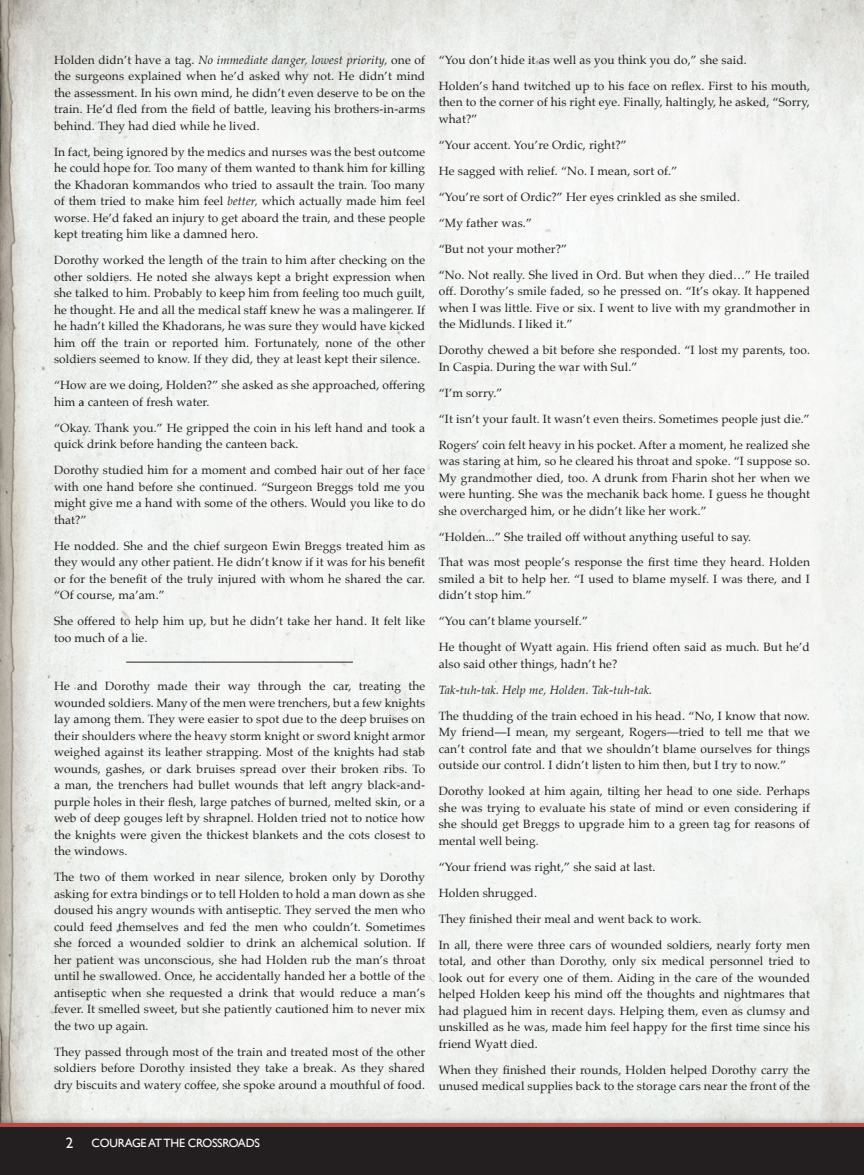
<style>
.page{position:relative;width:864px;height:1175px;background:#fff}
.page>*{position:absolute;margin:0;border:0;box-sizing:border-box;transform-origin:0 0}
.Body_Copy{font:12px/16.5px "Palatino";letter-spacing:.01em;color:#231f20;text-align:justify}
.Body_Copy-2{font:italic 12px "Palatino";letter-spacing:.01em;color:#231f20}
.t1{font:12px "Gill Sans";letter-spacing:-.02em;color:#fff}
.s1{font-style:italic}
.s2{font-size:15px}
</style>
<div class="page">
<img style="left:0;top:0;width:864px;height:1116px">
<hr style="left:126px;top:661px;width:227px;height:1px;background:#231f20">
<div style="left:0;top:1116px;width:864px;height:58px;background:#231f20;opacity:.5"></div>
<div style="left:0;top:1124px;width:864px;height:50px;background:#231f20"></div>
<svg style="left:0;top:1122px;width:864px;height:4px;background:#bb6c65"></svg>
<p class="Body_Copy" style="left:54px;top:51px;width:373px">Holden didn’t have a tag. <span class="s1">No immediate danger, lowest priority,</span> one of the surgeons explained when he’d asked why not. He didn’t mind the assessment. In his own mind, he didn’t even deserve to be on the train. He’d fled from the field of battle, leaving his brothers-in-arms behind. They had died while he lived.</p>
<p class="Body_Copy" style="left:54px;top:143px;width:373px">In fact, being ignored by the medics and nurses was the best outcome he could hope for. Too many of them wanted to thank him for killing the Khadoran kommandos who tried to assault the train. Too many of them tried to make him feel <span class="s1">better,</span> which actually made him feel worse. He’d faked an injury to get aboard the train, and these people kept treating him like a damned hero.</p>
<p class="Body_Copy" style="left:54px;top:252px;width:373px">Dorothy worked the length of the train to him after checking on the other soldiers. He noted she always kept a bright expression when she talked to him. Probably to keep him from feeling too much guilt, he thought. He and all the medical staff knew he was a malingerer. If he hadn’t killed the Khadorans, he was sure they would have kicked him off the train or reported him. Fortunately, none of the other soldiers seemed to know. If they did, they at least kept their silence.</p>
<p class="Body_Copy" style="left:54px;top:377px;width:373px">“How are we doing, Holden?” she asked as she approached, offering him a canteen of fresh water.</p>
<p class="Body_Copy" style="left:54px;top:419px;width:373px">“Okay. Thank you.” He gripped the coin in his left hand and took a quick drink before handing the canteen back.</p>
<p class="Body_Copy" style="left:54px;top:462px;width:373px">Dorothy studied him for a moment and combed hair out of her face with one hand before she continued. “Surgeon Breggs told me you might give me a hand with some of the others. Would you like to do that?”</p>
<p class="Body_Copy" style="left:54px;top:537px;width:373px">He nodded. She and the chief surgeon Ewin Breggs treated him as they would any other patient. He didn’t know if it was for his benefit or for the benefit of the truly injured with whom he shared the car. “Of course, ma’am.”</p>
<p class="Body_Copy" style="left:54px;top:613px;width:373px">She offered to help him up, but he didn’t take her hand. It felt like too much of a lie.</p>
<p class="Body_Copy" style="left:54px;top:678px;width:373px">He and Dorothy made their way through the car, treating the wounded soldiers. Many of the men were trenchers, but a few knights lay among them. They were easier to spot due to the deep bruises on their shoulders where the heavy storm knight or sword knight armor weighed against its leather strapping. Most of the knights had stab wounds, gashes, or dark bruises spread over their broken ribs. To a man, the trenchers had bullet wounds that left angry black-and&shy;purple holes in their flesh, large patches of burned, melted skin, or a web of deep gouges left by shrapnel. Holden tried not to notice how the knights were given the thickest blankets and the cots closest to the windows.</p>
<p class="Body_Copy" style="left:54px;top:869px;width:373px">The two of them worked in near silence, broken only by Dorothy asking for extra bindings or to tell Holden to hold a man down as she doused his angry wounds with antiseptic. They served the men who could feed themselves and fed the men who couldn’t. Sometimes she forced a wounded soldier to drink an alchemical solution. If her patient was unconscious, she had Holden rub the man’s throat until he swallowed. Once, he accidentally handed her a bottle of the antiseptic when she requested a drink that would reduce a man’s fever. It smelled sweet, but she patiently cautioned him to never mix the two up again.</p>
<p class="Body_Copy" style="left:54px;top:1043px;width:373px">They passed through most of the train and treated most of the other soldiers before Dorothy insisted they take a break. As they shared dry biscuits and watery coffee, she spoke around a mouthful of food.</p>
<p class="Body_Copy" style="left:439px;top:51px;width:310px">“You don’t hide it as well as you think you do,” she said.</p>
<p class="Body_Copy" style="left:439px;top:77px;width:373px">Holden’s hand twitched up to his face on reflex. First to his mouth, then to the corner of his right eye. Finally, haltingly, he asked, “Sorry, what?”</p>
<p class="Body_Copy" style="left:439px;top:136px;width:190px">“Your accent. You’re Ordic, right?”</p>
<p class="Body_Copy" style="left:439px;top:162px;width:240px">He sagged with relief. “No. I mean, sort of.”</p>
<p class="Body_Copy" style="left:439px;top:188px;width:303px">“You’re sort of Ordic?” Her eyes crinkled as she smiled.</p>
<p class="Body_Copy" style="left:439px;top:214px;width:95px">“My father was.”</p>
<p class="Body_Copy" style="left:439px;top:240px;width:130px">“But not your mother?”</p>
<p class="Body_Copy" style="left:439px;top:266px;width:373px">“No. Not really. She lived in Ord. But when they died…” He trailed off. Dorothy’s smile faded, so he pressed on. “It’s okay. It happened when I was little. Five or six. I went to live with my grandmother in the Midlunds. I liked it.”</p>
<p class="Body_Copy" style="left:439px;top:342px;width:373px">Dorothy chewed a bit before she responded. “I lost my parents, too.<br>In Caspia. During the war with Sul.”</p>
<p class="Body_Copy" style="left:439px;top:384px;width:65px">“I’m sorry.”</p>
<p class="Body_Copy" style="left:439px;top:410px;width:373px">“It isn’t your fault. It wasn’t even theirs. Sometimes people just die.”</p>
<p class="Body_Copy" style="left:439px;top:436px;width:373px">Rogers’ coin felt heavy in his pocket. After a moment, he realized she was staring at him, so he cleared his throat and spoke. “I suppose so.<br>My grandmother died, too. A drunk from Fharin shot her when we were hunting. She was the mechanik back home. I guess he thought she overcharged him, or he didn’t like her work.”</p>
<p class="Body_Copy" style="left:439px;top:528px;width:314px">“Holden...” She trailed off without anything useful to say.</p>
<p class="Body_Copy" style="left:439px;top:554px;width:373px">That was most people’s response the first time they heard. Holden smiled a bit to help her. “I used to blame myself. I was there, and I didn’t stop him.”</p>
<p class="Body_Copy" style="left:439px;top:613px;width:151px">“You can’t blame yourself.”</p>
<p class="Body_Copy" style="left:439px;top:639px;width:373px">He thought of Wyatt again. His friend often said as much. But he’d also said other things, hadn’t he?</p>
<p class="Body_Copy-2" style="left:439px;top:679px;width:215px">Tak-tuh-tak. Help me, Holden. Tak-tuh-tak.</p>
<p class="Body_Copy" style="left:439px;top:707px;width:373px">The thudding of the train echoed in his head. “No, I know that now.<br>My friend—I mean, my sergeant, Rogers—tried to tell me that we can’t control fate and that we shouldn’t blame ourselves for things outside our control. I didn’t listen to him then, but I try to now.”</p>
<p class="Body_Copy" style="left:439px;top:783px;width:373px">Dorothy looked at him again, tilting her head to one side. Perhaps she was trying to evaluate his state of mind or even considering if she should get Breggs to upgrade him to a green tag for reasons of mental well being.</p>
<p class="Body_Copy" style="left:439px;top:858px;width:218px">“Your friend was right,” she said at last.</p>
<p class="Body_Copy" style="left:439px;top:884px;width:100px">Holden shrugged.</p>
<p class="Body_Copy" style="left:439px;top:910px;width:264px">They finished their meal and went back to work.</p>
<p class="Body_Copy" style="left:439px;top:936px;width:373px">In all, there were three cars of wounded soldiers, nearly forty men total, and other than Dorothy, only six medical personnel tried to look out for every one of them. Aiding in the care of the wounded helped Holden keep his mind off the thoughts and nightmares that had plagued him in recent days. Helping them, even as clumsy and unskilled as he was, made him feel happy for the first time since his friend Wyatt died.</p>
<p class="Body_Copy" style="left:439px;top:1061px;width:373px">When they finished their rounds, Holden helped Dorothy carry the unused medical supplies back to the storage cars near the front of the</p>
<p class="t1" style="left:66px;top:1135px;width:196px"><span class="s2">2</span> COURAGE AT THE CROSSROADS</p>
</div>
